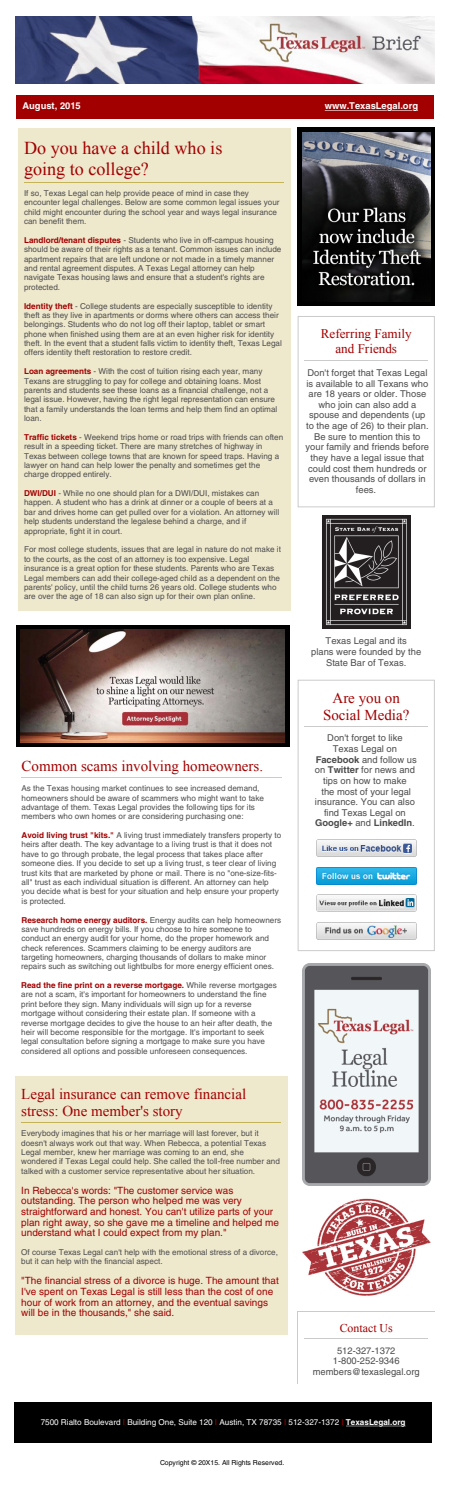
<style>
.page{position:relative;width:450px;height:1498px;background:#fff}
.page>*{position:absolute;margin:0;border:0;box-sizing:border-box;transform-origin:0 0}
.t1{font:18.12px/20.6px "Times New Roman";color:#a20000}
.t2{font:15px/16.9px "Times New Roman";color:#a20000;text-align:center}
.t3{font:13.12px/15.6px "Times New Roman";color:#a20000;text-align:center}
.t4{font:11.88px "Times New Roman";color:#a20000}
.t5{font:10px/10.6px "Helvetica";color:#a20000}
.t6{font:9.38px/10.6px "Helvetica";color:#4c4c4c;text-align:center}
.t7{font:700 9.38px "Helvetica";color:#fff}
.t8{font:8.12px/9.4px "Helvetica";color:#4c4c4c}
.t9{font:8.12px "Helvetica";color:#fff}
.t10{font:6.88px "Helvetica";color:#000}
.s1{font-weight:700;color:#a20000}
.s2{font-weight:700}
.s3{color:#a20000}
</style>
<div class="page">
<div style="left:16px;top:95px;width:418px;height:23px;background:#a20000"></div>
<img style="left:16px;top:16px;width:419px;height:68px">
<svg style="left:392px;top:110px;width:26px;height:1px"></svg>
<hr style="left:325px;top:110px;width:62px;height:1px;background:#fff">
<div style="left:18px;top:128px;width:272px;height:482px;background:#eee8cd"></div>
<hr style="left:24px;top:182px;width:260px;height:1px;background:#c5b358">
<div style="left:298px;top:128px;width:137px;height:178px;background:#000"></div>
<img style="left:303px;top:132px;width:127px;height:170px">
<div style="left:16px;top:625px;width:274px;height:122px;background:#000"></div>
<img style="left:21px;top:629px;width:264px;height:113px">
<hr style="left:22px;top:777px;width:260px;height:1px;background:#cbcbcb">
<img style="left:323px;top:515px;width:87px;height:113px">
<div style="left:298px;top:680px;width:137px;height:271px;background:#fff;border:1px solid #cbcbcb"></div>
<hr style="left:304px;top:726px;width:124px;height:1px;background:#cbcbcb">
<img style="left:316px;top:839px;width:100px;height:17px">
<img style="left:316px;top:867px;width:100px;height:17px">
<img style="left:316px;top:894px;width:100px;height:17px">
<img style="left:316px;top:922px;width:100px;height:17px">
<div style="left:298px;top:316px;width:137px;height:191px;background:#fff;border:1px solid #cbcbcb"></div>
<hr style="left:304px;top:360px;width:124px;height:1px;background:#cbcbcb">
<div style="left:15px;top:1076px;width:272px;height:258px;background:#eee8cd"></div>
<hr style="left:21px;top:1122px;width:260px;height:1px;background:#c5b358">
<div style="left:14px;top:1402px;width:418px;height:41px;background:#000"></div>
<img style="left:303px;top:963px;width:127px;height:222px">
<img style="left:303px;top:1198px;width:127px;height:98px">
<svg style="left:298px;top:1311px;width:137px;height:1px"></svg>
<hr style="left:304px;top:1338px;width:124px;height:1px;background:#cbcbcb">
<svg style="left:383px;top:1425px;width:23px;height:1px"></svg>
<hr style="left:346px;top:1425px;width:33px;height:1px;background:#fff">
<p class="t7" style="left:22px;top:100px;width:60px">August, 2015</p>
<p class="t7" style="left:325px;top:100px;width:95px">www.TexasLegal.org</p>
<h1 class="t1" style="left:24px;top:137px;width:200px">Do you have a child who is going to college?</h1>
<p class="t8" style="left:24px;top:188px;width:257px">If so, Texas Legal can help provide peace of mind in case they encounter legal challenges. Below are some common legal issues your child might encounter during the school year and ways legal insurance can benefit them.</p>
<p class="t8" style="left:24px;top:235px;width:259px"><span class="s1">Landlord/tenant disputes</span> - Students who live in off-campus housing should be aware of their rights as a tenant. Common issues can include apartment repairs that are left undone or not made in a timely manner and rental agreement disputes. A Texas Legal attorney can help navigate Texas housing laws and ensure that a student's rights are protected.</p>
<p class="t8" style="left:24px;top:301px;width:259px"><span class="s1">Identity theft</span> - College students are especially susceptible to identity theft as they live in apartments or dorms where others can access their belongings. Students who do not log off their laptop, tablet or smart phone when finished using them are at an even higher risk for identity theft. In the event that a student falls victim to identity theft, Texas Legal offers identity theft restoration to restore credit.</p>
<p class="t8" style="left:24px;top:367px;width:255px"><span class="s1">Loan agreements</span> - With the cost of tuition rising each year, many Texans are struggling to pay for college and obtaining loans. Most parents and students see these loans as a financial challenge, not a legal issue. However, having the right legal representation can ensure that a family understands the loan terms and help them find an optimal loan.</p>
<p class="t8" style="left:24px;top:432px;width:261px"><span class="s1">Traffic tickets</span> - Weekend trips home or road trips with friends can often result in a speeding ticket. There are many stretches of highway in Texas between college towns that are known for speed traps. Having a lawyer on hand can help lower the penalty and sometimes get the charge dropped entirely.</p>
<p class="t8" style="left:24px;top:488px;width:257px"><span class="s1">DWI/DUI</span> - While no one should plan for a DWI/DUI, mistakes can happen. A student who has a drink at dinner or a couple of beers at a bar and drives home can get pulled over for a violation. An attorney will help students understand the legalese behind a charge, and if appropriate, fight it in court.</p>
<p class="t8" style="left:24px;top:545px;width:258px">For most college students, issues that are legal in nature do not make it to the courts, as the cost of an attorney is too expensive. Legal insurance is a great option for these students. Parents who are Texas Legal members can add their college-aged child as a dependent on the parents' policy, until the child turns 26 years old. College students who are over the age of 18 can also sign up for their own plan online.</p>
<h3 class="t3" style="left:321px;top:325px;width:92px">Referring Family and Friends</h3>
<p class="t6" style="left:306px;top:367px;width:125px">Don't forget that Texas Legal is available to all Texans who are 18 years or older. Those who join can also add a spouse and dependents (up to the age of 26) to their plan.<br>Be sure to mention this to your family and friends before they have a legal issue that could cost them hundreds or even thousands of dollars in fees.</p>
<h2 class="t2" style="left:22px;top:757px;width:243px">Common scams involving homeowners.</h2>
<p class="t8" style="left:22px;top:783px;width:244px">As the Texas housing market continues to see increased demand, homeowners should be aware of scammers who might want to take advantage of them. Texas Legal provides the following tips for its members who own homes or are considering purchasing one:</p>
<p class="t8" style="left:22px;top:830px;width:261px"><span class="s1">Avoid living trust "kits."</span> A living trust immediately transfers property to heirs after death. The key advantage to a living trust is that it does not have to go through probate, the legal process that takes place after someone dies. If you decide to set up a living trust, s teer clear of living trust kits that are marketed by phone or mail. There is no "one-size-fits&shy;all" trust as each individual situation is different. An attorney can help you decide what is best for your situation and help ensure your property is protected.</p>
<p class="t8" style="left:22px;top:915px;width:261px"><span class="s1">Research home energy auditors.</span> Energy audits can help homeowners save hundreds on energy bills. If you choose to hire someone to conduct an energy audit for your home, do the proper homework and check references. Scammers claiming to be energy auditors are targeting homeowners, charging thousands of dollars to make minor</p>
<p class="t8" style="left:21px;top:961px;width:254px">repairs such as switching out lightbulbs for more energy efficient ones.</p>
<p class="t8" style="left:21px;top:980px;width:257px"><span class="s1">Read the fine print on a reverse mortgage.</span> While reverse mortgages are not a scam, it's important for homeowners to understand the fine print before they sign. Many individuals will sign up for a reverse mortgage without considering their estate plan. If someone with a reverse mortgage decides to give the house to an heir after death, the heir will become responsible for the mortgage. It's important to seek legal consultation before signing a mortgage to make sure you have considered all options and possible unforeseen consequences.</p>
<h2 class="t2" style="left:21px;top:1085px;width:226px;text-align:left">Legal insurance can remove financial stress: One member's story</h2>
<p class="t8" style="left:21px;top:1128px;width:260px">Everybody imagines that his or her marriage will last forever, but it doesn't always work out that way. When Rebecca, a potential Texas Legal member, knew her marriage was coming to an end, she wondered if Texas Legal could help. She called the toll-free number and talked with a customer service representative about her situation.</p>
<p class="t5" style="left:21px;top:1185px;width:259px">In Rebecca's words: "The customer service was outstanding. The person who helped me was very straightforward and honest. You can't utilize parts of your plan right away, so she gave me a timeline and helped me understand what I could expect from my plan."</p>
<p class="t8" style="left:21px;top:1247px;width:258px">Of course Texas Legal can't help with the emotional stress of a divorce, but it can help with the financial aspect.</p>
<p class="t5" style="left:21px;top:1275px;width:259px">"The financial stress of a divorce is huge. The amount that I've spent on Texas Legal is still less than the cost of one hour of work from an attorney, and the eventual savings will be in the thousands," she said.</p>
<p class="t6" style="left:311px;top:635px;width:111px">Texas Legal and its<br>plans were founded by the<br>State Bar of Texas.</p>
<h2 class="t2" style="left:323px;top:689px;width:88px">Are you on<br>Social Media?</h2>
<p class="t6" style="left:315px;top:733px;width:103px">Don't forget to like<br>Texas Legal on<br><span class="s2">Facebook</span> and follow us on <span class="s2">Twitter</span> for news and tips on how to make<br>the most of your legal insurance. You can also find Texas Legal on<br><span class="s2">Google+</span> and <span class="s2">LinkedIn</span>.</p>
<h3 class="t4" style="left:340px;top:1320px;width:55px">Contact Us</h3>
<p class="t6" style="left:313px;top:1345px;width:108px">512-327-1372<br>1-800-252-9346 members@texaslegal.org</p>
<p class="t9" style="left:41px;top:1417px;width:366px">7500 Rialto Boulevard <span class="s3">I</span> Building One, Suite 120 <span class="s3">I</span> Austin, TX 78735 <span class="s3">I</span> 512-327-1372 <span class="s3">I</span> <span class="s2">TexasLegal.org</span></p>
<p class="t10" style="left:160px;top:1458px;width:126px">Copyright © 20X15. All Rights Reserved.</p>
</div>
